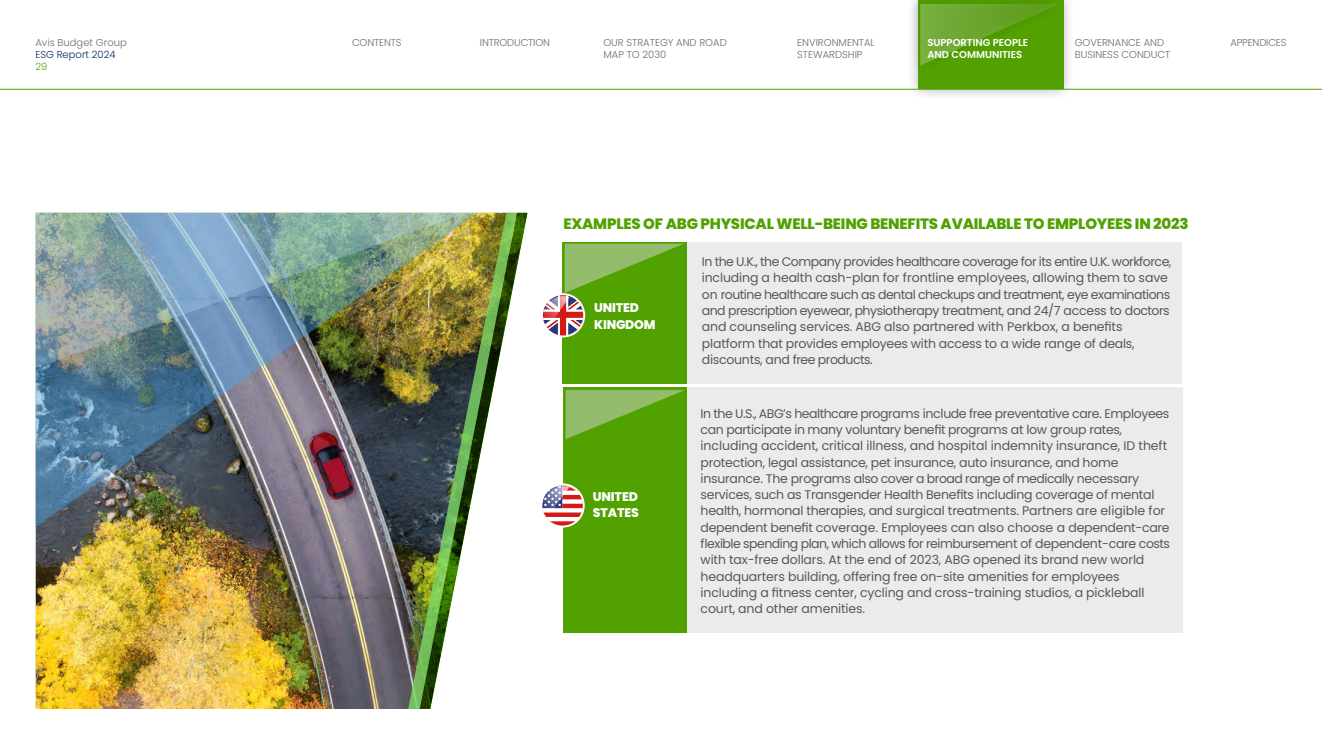
<style>
.page{position:relative;width:1322px;height:745px;background:#fff}
.page>*{position:absolute;margin:0;border:0;box-sizing:border-box;transform-origin:0 0}
.t1{font:800 15px "Poppins";letter-spacing:-.015em;color:#51a101}
.t2{font:12.5px/16.2px "Poppins";letter-spacing:-.02em;color:#575756}
.t3{font:800 12.5px/16.2px "Poppins";letter-spacing:-.015em;color:#fff}
.t4{font:300 10px/11.2px "Poppins";color:#6b6c6b}
.t5{font:600 10px/12px "Poppins";color:#fff}
.t6{font:300 10px "Poppins";color:#00285f}
.t7{font:300 10px "Poppins";color:#51a101}
</style>
<div class="page">
<div style="left:906px;top:0;width:169px;height:101px;background:#000;opacity:.3"></div>
<div style="left:918px;top:0;width:145px;height:89px;background:#52a100"></div>
<div style="left:908px;top:0;width:162px;height:76px;background:#000;opacity:.3"></div>
<svg style="left:920px;top:4px;width:140px;height:62px"></svg>
<hr style="left:0;top:89px;width:1322px;height:1px;background:#51a101">
<div style="left:563px;top:241px;width:618px;height:142px;background:#ebebeb"></div>
<div style="left:563px;top:387px;width:619px;height:245px;background:#ebebeb"></div>
<div style="left:562px;top:241px;width:125px;height:142px;background:#51a101"></div>
<div style="left:563px;top:387px;width:123px;height:245px;background:#51a101"></div>
<svg style="left:565px;top:390px;width:120px;height:49px"></svg>
<img style="left:36px;top:527px;width:340px;height:182px">
<svg style="left:541px;top:293px;width:44px;height:44px"></svg>
<svg style="left:543px;top:243px;width:141px;height:92px"></svg>
<svg style="left:540px;top:483px;width:45px;height:44px"></svg>
<svg style="left:542px;top:485px;width:41px;height:40px"></svg>
<img style="left:35px;top:213px;width:341px;height:314px">
<svg style="left:517px;top:213px;width:10px;height:54px"></svg>
<img style="left:376px;top:213px;width:141px;height:496px">
<p class="t4" style="left:35px;top:37px;width:93px">Avis Budget Group</p>
<p class="t4" style="left:480px;top:37px;width:72px">INTRODUCTION</p>
<p class="t4" style="left:1230px;top:37px;width:58px">APPENDICES</p>
<p class="t6" style="left:35px;top:48px;width:82px">ESG Report 2024</p>
<p class="t7" style="left:35px;top:60px;width:13px">29</p>
<p class="t4" style="left:603px;top:37px;width:125px">OUR STRATEGY AND ROAD<br>MAP TO 2030</p>
<p class="t5" style="left:927px;top:37px;width:102px">SUPPORTING PEOPLE<br>AND COMMUNITIES</p>
<p class="t4" style="left:1075px;top:37px;width:97px">GOVERNANCE AND<br>BUSINESS CONDUCT</p>
<p class="t4" style="left:352px;top:37px;width:51px">CONTENTS</p>
<p class="t4" style="left:797px;top:37px;width:79px">ENVIRONMENTAL<br>STEWARDSHIP</p>
<p class="t1" style="left:563px;top:214px;width:627px">EXAMPLES OF ABG PHYSICAL WELL-BEING BENEFITS AVAILABLE TO EMPLOYEES IN 2023</p>
<p class="t2" style="left:702px;top:253px;width:471px">In the U.K., the Company provides healthcare coverage for its entire U.K. workforce, including a health cash-plan for frontline employees, allowing them to save on routine healthcare such as dental checkups and treatment, eye examinations and prescription eyewear, physiotherapy treatment, and 24/7 access to doctors and counseling services. ABG also partnered with Perkbox, a benefits platform that provides employees with access to a wide range of deals, discounts, and free products.</p>
<p class="t3" style="left:594px;top:300px;width:63px">UNITED<br>KINGDOM</p>
<p class="t3" style="left:593px;top:488px;width:47px">UNITED<br>STATES</p>
<p class="t2" style="left:700px;top:405px;width:471px">In the U.S., ABG’s healthcare programs include free preventative care. Employees can participate in many voluntary benefit programs at low group rates, including accident, critical illness, and hospital indemnity insurance, ID theft protection, legal assistance, pet insurance, auto insurance, and home insurance. The programs also cover a broad range of medically necessary services, such as Transgender Health Benefits including coverage of mental health, hormonal therapies, and surgical treatments. Partners are eligible for dependent benefit coverage. Employees can also choose a dependent-care flexible spending plan, which allows for reimbursement of dependent-care costs with tax-free dollars. At the end of 2023, ABG opened its brand new world headquarters building, offering free on-site amenities for employees including a fitness center, cycling and cross-training studios, a pickleball court, and other amenities.</p>
</div>
